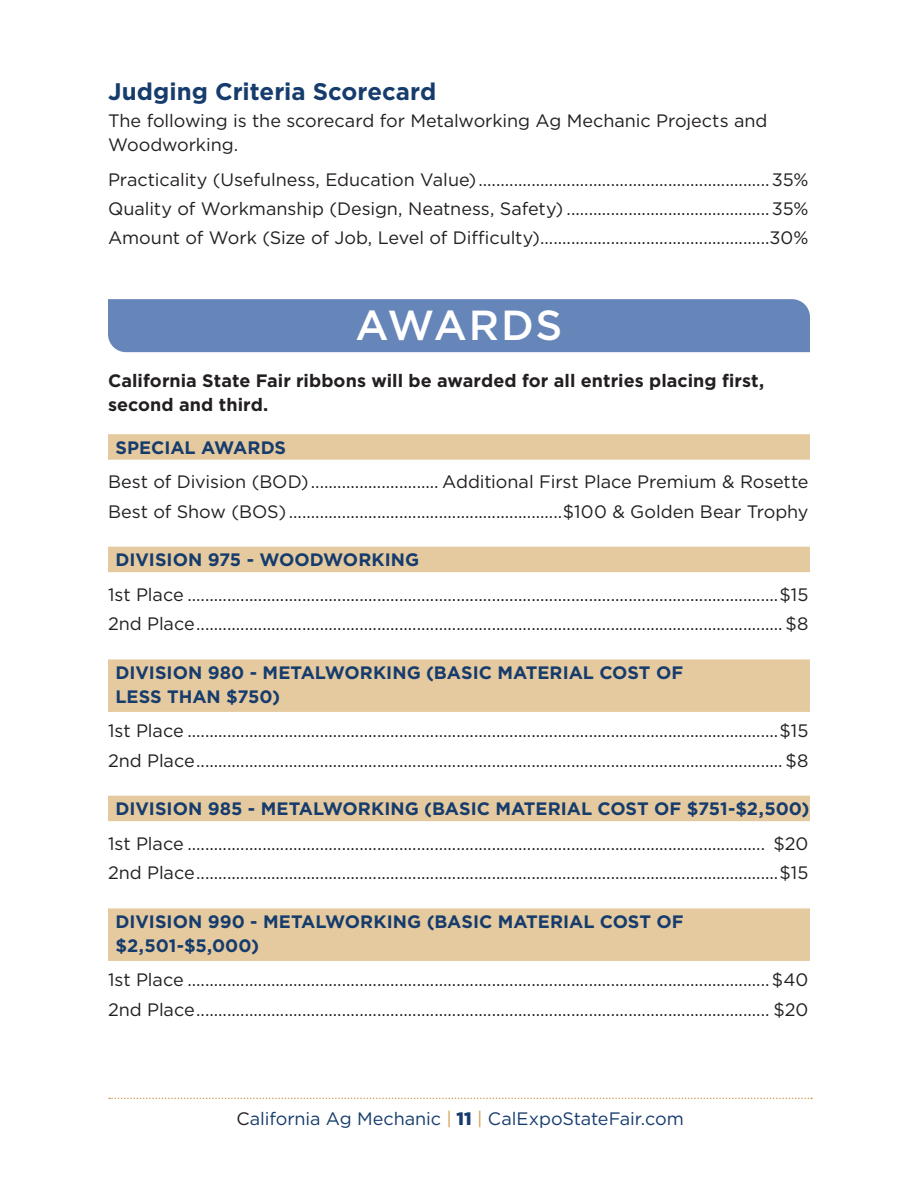
<style>
.page{position:relative;width:918px;height:1188px;background:#fff}
.page>*{position:absolute;margin:0;border:0;box-sizing:border-box;transform-origin:0 0}
.t1{font:500 42px "Gotham";letter-spacing:.035em;color:#fff}
.subheader{font:700 24px "Gotham";color:#163c6d}
.Body_Text{font:18px/24px "Gotham";letter-spacing:-.005em;color:#231f20}
.subheader_2{font:700 18px/24px "Gotham";color:#163c6d}
.Body_Text-2{font:700 18px/24px "Gotham";letter-spacing:.005em;color:#231f20}
.t2{font:18px "Gotham";letter-spacing:-.005em;color:#163c6d}
.s1{color:#231f20}
.s2{color:#cfa052}
.s3{font-weight:900}
</style>
<div class="page">
<svg style="left:109px;top:1098px;width:703px;height:1px"></svg>
<div style="left:108px;top:299px;width:702px;height:53px;background:#6685b8"></div>
<div style="left:108px;top:434px;width:702px;height:26px;background:#e6ca9f"></div>
<div style="left:108px;top:547px;width:702px;height:25px;background:#e6ca9f"></div>
<div style="left:108px;top:659px;width:702px;height:53px;background:#e6ca9f"></div>
<div style="left:108px;top:796px;width:702px;height:25px;background:#e6ca9f"></div>
<div style="left:108px;top:908px;width:702px;height:53px;background:#e6ca9f"></div>
<p class="subheader" style="left:108px;top:76px;width:330px">Judging Criteria Scorecard</p>
<p class="Body_Text" style="left:108px;top:108px;width:661px">The following is the scorecard for Metalworking Ag Mechanic Projects and<br>Woodworking.</p>
<p class="Body_Text" style="left:108px;top:167px;width:702px">Practicality (Usefulness, Education Value) ..................................................................35%</p>
<p class="Body_Text" style="left:108px;top:196px;width:702px">Quality of Workmanship (Design, Neatness, Safety) ..............................................35%</p>
<p class="Body_Text" style="left:108px;top:226px;width:702px">Amount of Work (Size of Job, Level of Difficulty)....................................................30%</p>
<p class="t1" style="left:356px;top:298px;width:208px">AWARDS</p>
<p class="Body_Text-2" style="left:108px;top:368px;width:658px">California State Fair ribbons will be awarded for all entries placing first, second and third.</p>
<p class="subheader_2" style="left:116px;top:435px;width:172px">SPECIAL AWARDS</p>
<p class="Body_Text" style="left:108px;top:470px;width:702px">Best of Division (BOD) ............................. Additional First Place Premium &amp; Rosette</p>
<p class="Body_Text" style="left:108px;top:499px;width:702px">Best of Show (BOS) ..............................................................$100 &amp; Golden Bear Trophy</p>
<p class="subheader_2" style="left:116px;top:548px;width:305px">DIVISION 975 - WOODWORKING</p>
<p class="Body_Text" style="left:108px;top:582px;width:702px">1st Place ......................................................................................................................................$15</p>
<p class="Body_Text" style="left:108px;top:612px;width:702px">2nd Place..................................................................................................................................... $8</p>
<p class="subheader_2" style="left:116px;top:660px;width:569px">DIVISION 980 - METALWORKING (BASIC MATERIAL COST OF<br>LESS THAN $750)</p>
<p class="Body_Text" style="left:108px;top:719px;width:702px">1st Place ......................................................................................................................................$15</p>
<p class="Body_Text" style="left:108px;top:748px;width:702px">2nd Place..................................................................................................................................... $8</p>
<p class="subheader_2" style="left:116px;top:797px;width:696px">DIVISION 985 - METALWORKING (BASIC MATERIAL COST OF $751-$2,500)</p>
<p class="Body_Text" style="left:108px;top:831px;width:702px">1st Place ................................................................................................................................... $20</p>
<p class="Body_Text" style="left:108px;top:861px;width:702px">2nd Place....................................................................................................................................$15</p>
<p class="subheader_2" style="left:116px;top:909px;width:570px">DIVISION 990 - METALWORKING (BASIC MATERIAL COST OF $2,501-$5,000)</p>
<p class="Body_Text" style="left:108px;top:968px;width:702px">1st Place ....................................................................................................................................$40</p>
<p class="Body_Text" style="left:108px;top:997px;width:702px">2nd Place.................................................................................................................................. $20</p>
<p class="t2" style="left:236px;top:1107px;width:449px"><span class="s1">C</span>alifornia Ag Mechanic <span class="s2">|</span> <span class="s3">11</span> <span class="s2">|</span> CalExpoStateFair.com</p>
</div>
